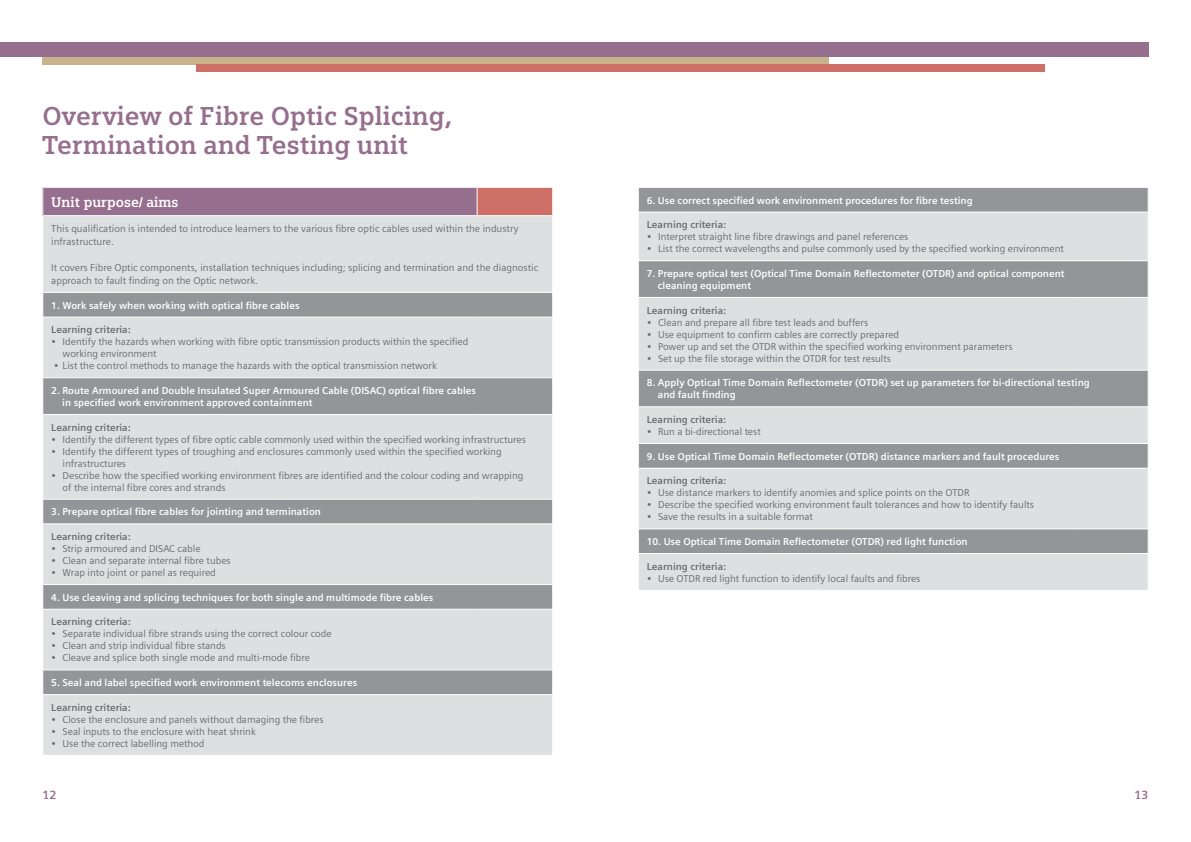
<style>
.page{position:relative;width:1191px;height:842px;background:#fff}
.page>*{position:absolute;margin:0;border:0;box-sizing:border-box;transform-origin:0 0}
.t1{font:700 26px/29px "Siemens Slab";color:#966e8e}
.t2{font:700 14px "Siemens Slab";color:#fff}
.t3{font:700 12px "Siemens Slab";color:#966e8e}
.t4{font:10px/13px "Siemens Sans";letter-spacing:-.005em;color:#696b6d}
.t5{font:700 10px/12px "Siemens Sans";color:#fff}
.t6{font:700 10px "Siemens Sans";color:#696b6d}
</style>
<div class="page">
<div style="left:0;top:43px;width:1148px;height:14px;background:#966e8e"></div>
<div style="left:43px;top:57px;width:785px;height:8px;background:#c8b28c"></div>
<div style="left:196px;top:65px;width:849px;height:7px;background:#ce7068"></div>
<div style="left:43px;top:187px;width:434px;height:29px;background:#966e8e"></div>
<div style="left:477px;top:187px;width:76px;height:29px;background:#ce7068"></div>
<div style="left:44px;top:216px;width:508px;height:539px;background:#dedfe0"></div>
<svg style="left:44px;top:293px;width:508px;height:401px;background:#c5c6c8"></svg>
<hr style="left:43px;top:187px;width:434px;height:1px;background:#fff">
<svg style="left:43px;top:188px;width:1px;height:27px"></svg>
<hr style="left:477px;top:187px;width:76px;height:1px;background:#fff">
<svg style="left:477px;top:188px;width:1px;height:27px"></svg>
<svg style="left:552px;top:188px;width:1px;height:27px"></svg>
<hr style="left:43px;top:215px;width:434px;height:1px;background:#fff">
<hr style="left:477px;top:215px;width:76px;height:1px;background:#fff">
<hr style="left:43px;top:292px;width:434px;height:1px;background:#fff">
<svg style="left:43px;top:293px;width:1px;height:24px"></svg>
<hr style="left:477px;top:292px;width:76px;height:1px;background:#fff">
<svg style="left:552px;top:293px;width:1px;height:24px"></svg>
<hr style="left:43px;top:317px;width:434px;height:1px;background:#fff">
<hr style="left:477px;top:317px;width:76px;height:1px;background:#fff">
<hr style="left:43px;top:377px;width:434px;height:1px;background:#fff">
<hr style="left:477px;top:377px;width:76px;height:1px;background:#fff">
<hr style="left:43px;top:414px;width:434px;height:1px;background:#fff">
<hr style="left:477px;top:414px;width:76px;height:1px;background:#fff">
<hr style="left:43px;top:499px;width:434px;height:1px;background:#fff">
<svg style="left:43px;top:499px;width:1px;height:25px"></svg>
<hr style="left:477px;top:499px;width:76px;height:1px;background:#fff">
<svg style="left:552px;top:499px;width:1px;height:25px"></svg>
<hr style="left:43px;top:524px;width:434px;height:1px;background:#fff">
<hr style="left:477px;top:524px;width:76px;height:1px;background:#fff">
<hr style="left:43px;top:584px;width:434px;height:1px;background:#fff">
<svg style="left:43px;top:585px;width:1px;height:24px"></svg>
<hr style="left:477px;top:584px;width:76px;height:1px;background:#fff">
<svg style="left:552px;top:585px;width:1px;height:24px"></svg>
<hr style="left:43px;top:609px;width:434px;height:1px;background:#fff">
<hr style="left:477px;top:609px;width:76px;height:1px;background:#fff">
<hr style="left:43px;top:670px;width:434px;height:1px;background:#fff">
<svg style="left:43px;top:670px;width:1px;height:24px"></svg>
<hr style="left:477px;top:670px;width:76px;height:1px;background:#fff">
<svg style="left:552px;top:670px;width:1px;height:24px"></svg>
<hr style="left:43px;top:694px;width:434px;height:1px;background:#fff">
<hr style="left:477px;top:694px;width:76px;height:1px;background:#fff">
<div style="left:639px;top:188px;width:509px;height:24px;background:#939598"></div>
<svg style="left:639px;top:213px;width:509px;height:377px;background:#c6c7c9"></svg>
<svg style="left:638px;top:188px;width:1px;height:24px"></svg>
<hr style="left:638px;top:260px;width:434px;height:1px;background:#fff">
<hr style="left:1072px;top:260px;width:76px;height:1px;background:#fff">
<hr style="left:638px;top:297px;width:434px;height:1px;background:#fff">
<hr style="left:1072px;top:297px;width:76px;height:1px;background:#fff">
<hr style="left:638px;top:370px;width:434px;height:1px;background:#fff">
<hr style="left:1072px;top:370px;width:76px;height:1px;background:#fff">
<hr style="left:638px;top:407px;width:434px;height:1px;background:#fff">
<hr style="left:1072px;top:407px;width:76px;height:1px;background:#fff">
<hr style="left:638px;top:443px;width:434px;height:1px;background:#fff">
<svg style="left:638px;top:444px;width:1px;height:24px"></svg>
<hr style="left:1072px;top:443px;width:76px;height:1px;background:#fff">
<hr style="left:638px;top:468px;width:434px;height:1px;background:#fff">
<hr style="left:1072px;top:468px;width:76px;height:1px;background:#fff">
<hr style="left:638px;top:529px;width:434px;height:1px;background:#fff">
<svg style="left:638px;top:529px;width:1px;height:24px"></svg>
<hr style="left:1072px;top:529px;width:76px;height:1px;background:#fff">
<hr style="left:638px;top:553px;width:434px;height:1px;background:#fff">
<hr style="left:1072px;top:553px;width:76px;height:1px;background:#fff">
<h1 class="t1" style="left:43px;top:101px;width:411px">Overview of Fibre Optic Splicing,<br>Termination and Testing unit</h1>
<h2 class="t2" style="left:51px;top:194px;width:129px">Unit purpose/ aims</h2>
<p class="t4" style="left:51px;top:222px;width:469px">This qualification is intended to introduce learners to the various fibre optic cables used within the industry infrastructure.</p>
<p class="t4" style="left:51px;top:261px;width:488px">It covers Fibre Optic components, installation techniques including; splicing and termination and the diagnostic approach to fault finding on the Optic network.</p>
<p class="t5" style="left:51px;top:299px;width:250px">1. Work safely when working with optical fibre cables</p>
<p class="t6" style="left:51px;top:324px;width:81px">Learning criteria:</p>
<p class="t4" style="left:51px;top:335px;width:419px">• Identify the hazards when working with fibre optic transmission products within the specified</p>
<p class="t4" style="left:63px;top:347px;width:96px">working environment</p>
<p class="t4" style="left:51px;top:359px;width:387px">☐• List the control methods to manage the hazards with the optical transmission network</p>
<p class="t5" style="left:62px;top:385px;width:415px;text-indent:-11px">2. Route Armoured and Double Insulated Super Armoured Cable (DISAC) optical fibre cables in specified work environment approved containment</p>
<p class="t6" style="left:51px;top:421px;width:81px">Learning criteria:</p>
<p class="t4" style="left:51px;top:433px;width:476px">• Identify the different types of fibre optic cable commonly used within the specified working infrastructures</p>
<p class="t4" style="left:63px;top:445px;width:440px;line-height:12px;text-indent:-11px">• Identify the different types of troughing and enclosures commonly used within the specified working infrastructures</p>
<p class="t4" style="left:63px;top:469px;width:462px;line-height:12px;text-indent:-11px">• Describe how the specified working environment fibres are identified and the colour coding and wrapping of the internal fibre cores and strands</p>
<p class="t5" style="left:51px;top:506px;width:271px">3. Prepare optical fibre cables for jointing and termination</p>
<p class="t6" style="left:51px;top:531px;width:81px">Learning criteria:</p>
<p class="t4" style="left:51px;top:542px;width:151px">• Strip armoured and DISAC cable</p>
<p class="t4" style="left:51px;top:554px;width:181px">• Clean and separate internal fibre tubes</p>
<p class="t4" style="left:51px;top:566px;width:166px">• Wrap into joint or panel as required</p>
<p class="t5" style="left:51px;top:591px;width:384px">4. Use cleaving and splicing techniques for both single and multimode fibre cables</p>
<p class="t6" style="left:51px;top:616px;width:81px">Learning criteria:</p>
<p class="t4" style="left:51px;top:627px;width:282px">• Separate individual fibre strands using the correct colour code</p>
<p class="t4" style="left:51px;top:639px;width:176px">• Clean and strip individual fibre stands</p>
<p class="t4" style="left:51px;top:651px;width:260px">• Cleave and splice both single mode and multi-mode fibre</p>
<p class="t5" style="left:51px;top:677px;width:307px">5. Seal and label specified work environment telecoms enclosures</p>
<p class="t6" style="left:51px;top:702px;width:81px">Learning criteria:</p>
<p class="t4" style="left:51px;top:713px;width:274px">• Close the enclosure and panels without damaging the fibres</p>
<p class="t4" style="left:51px;top:725px;width:206px">• Seal inputs to the enclosure with heat shrink</p>
<p class="t4" style="left:51px;top:737px;width:155px">• Use the correct labelling method</p>
<p class="t5" style="left:647px;top:194px;width:327px">6. Use correct specified work environment procedures for fibre testing</p>
<p class="t6" style="left:647px;top:219px;width:81px">Learning criteria:</p>
<p class="t4" style="left:647px;top:230px;width:263px">• Interpret straight line fibre drawings and panel references</p>
<p class="t4" style="left:647px;top:242px;width:418px">• List the correct wavelengths and pulse commonly used by the specified working environment</p>
<p class="t5" style="left:658px;top:267px;width:408px;text-indent:-11px">7. Prepare optical test (Optical Time Domain Reflectometer (OTDR) and optical component cleaning equipment</p>
<p class="t6" style="left:647px;top:304px;width:81px">Learning criteria:</p>
<p class="t4" style="left:647px;top:316px;width:223px">• Clean and prepare all fibre test leads and buffers</p>
<p class="t4" style="left:647px;top:328px;width:254px">• Use equipment to confirm cables are correctly prepared</p>
<p class="t4" style="left:647px;top:340px;width:367px">• Power up and set the OTDR within the specified working environment parameters</p>
<p class="t4" style="left:647px;top:352px;width:246px">• Set up the file storage within the OTDR for test results</p>
<p class="t5" style="left:658px;top:377px;width:433px;text-indent:-11px">8. Apply Optical Time Domain Reflectometer (OTDR) set up parameters for bi-directional testing and fault finding</p>
<p class="t6" style="left:647px;top:414px;width:81px">Learning criteria:</p>
<p class="t4" style="left:647px;top:425px;width:116px">• Run a bi-directional test</p>
<p class="t5" style="left:647px;top:450px;width:414px">9. Use Optical Time Domain Reflectometer (OTDR) distance markers and fault procedures</p>
<p class="t6" style="left:647px;top:475px;width:81px">Learning criteria:</p>
<p class="t4" style="left:647px;top:486px;width:324px">• Use distance markers to identify anomies and splice points on the OTDR</p>
<p class="t4" style="left:647px;top:498px;width:389px">• Describe the specified working environment fault tolerances and how to identify faults</p>
<p class="t4" style="left:647px;top:510px;width:168px">• Save the results in a suitable format</p>
<p class="t5" style="left:647px;top:536px;width:322px">10. Use Optical Time Domain Reflectometer (OTDR) red light function</p>
<p class="t6" style="left:647px;top:561px;width:81px">Learning criteria:</p>
<p class="t4" style="left:647px;top:572px;width:275px">• Use OTDR red light function to identify local faults and fibres</p>
<p class="t3" style="left:43px;top:788px;width:15px">12</p>
<p class="t3" style="left:1134px;top:788px;width:15px">13</p>
</div>
